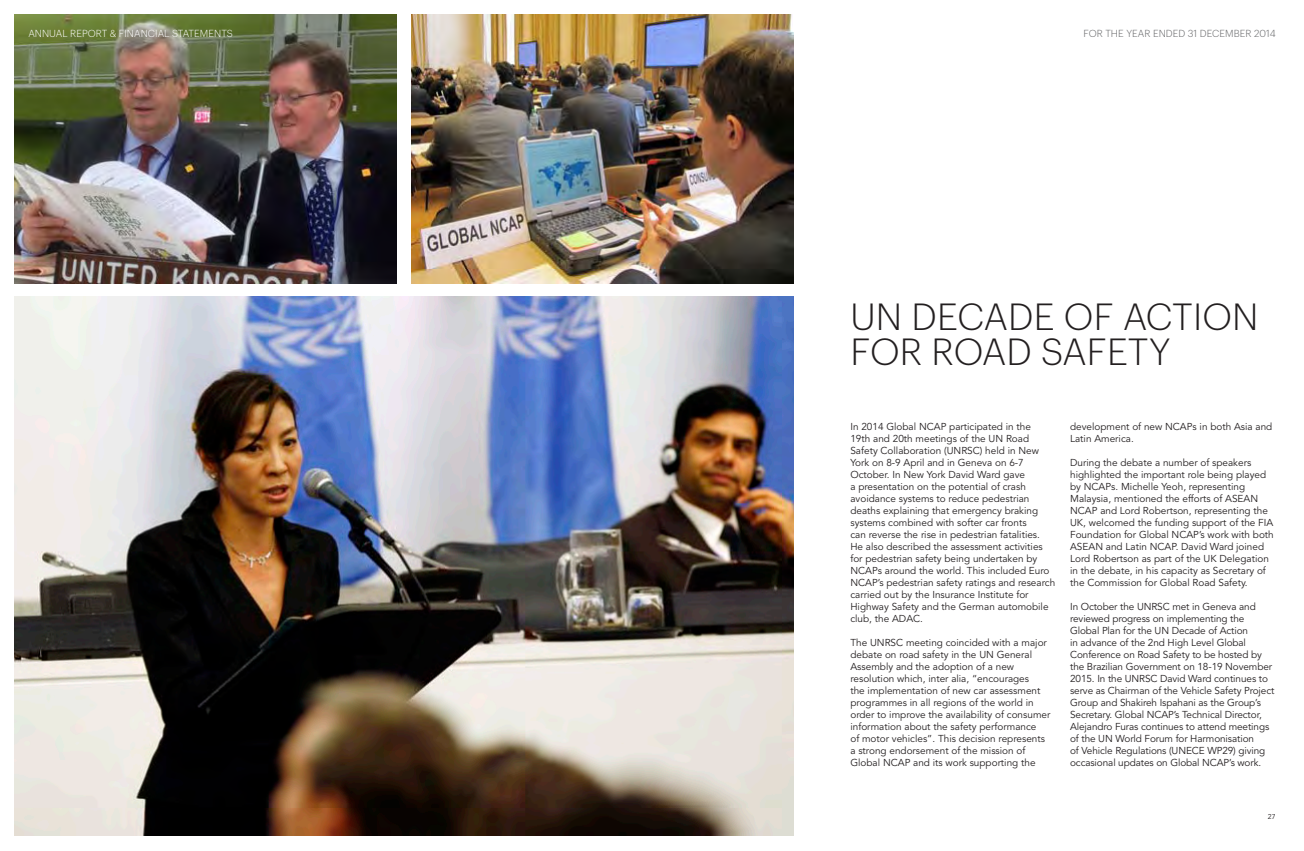
<style>
.page{position:relative;width:1304px;height:851px;background:#fff}
.page>*{position:absolute;margin:0;border:0;box-sizing:border-box;transform-origin:0 0}
.t1{font:300 37px/35px "Graphik";letter-spacing:.005em;color:#231f20}
.t2{font:10px/12px "Avenir LT Std";color:#231f20}
.t3{font:300 10px "Graphik";letter-spacing:.005em;color:#fff}
.t4{font:300 10px "Graphik";letter-spacing:.005em;color:#636466}
.t5{font:7px "Avenir LT Std";color:#231f20}
</style>
<div class="page">
<img style="left:14px;top:14px;width:383px;height:269px">
<img style="left:14px;top:296px;width:780px;height:539px">
<img style="left:411px;top:14px;width:383px;height:269px">
<p class="t3" style="left:28px;top:26px;width:205px">ANNUAL REPORT &amp; FINANCIAL STATEMENTS</p>
<p class="t4" style="left:1083px;top:26px;width:194px">FOR THE YEAR ENDED 31 DECEMBER 2014</p>
<h1 class="t1" style="left:850px;top:296px;width:410px">UN DECADE OF ACTION<br>FOR ROAD SAF ETY</h1>
<p class="t2" style="left:850px;top:420px;width:206px">In 2014 Global N CAP participated in the<br>19th and 20th meetings of the UN Road Safety Collaboration (UNRSC) held in N ew York on 8-9 April and in Geneva on 6-7<br>October. In N ew York David Ward gave<br>a presentation on the potential of crash avoidance systems to reduce pedestrian deaths explaining that emergency braking systems combined with softer car fronts<br>can reverse the rise in pedestrian fatalities.<br>He also described the assessment activities for pedestrian safety being undertaken by NCAPs around the world. This included Euro N CAP’s pedestrian safety ratings and research carried out by the Insurance Institute for Highway Safety and the German automobile club, the ADAC.</p>
<p class="t2" style="left:850px;top:636px;width:202px">The UNRSC meeting coincided with a major debate on road safety in the UN General Assembly and the adoption of a new resolution which, inter alia, “encourages<br>the implementation of new car assessment programmes in all regions of the world in order to improve the availability of consumer information about the safety performance<br>of motor vehicles”. This decision represents a strong endorsement of the mission of Global NCAP and its work supporting the</p>
<p class="t2" style="left:1070px;top:420px;width:204px">development of new N CAPs in both Asia and<br>Latin America.</p>
<p class="t2" style="left:1070px;top:456px;width:205px">During the debate a number of speakers highlighted the important role being played by NCAPs. Michelle Yeoh, representing Malaysia, mentioned the efforts of ASEAN<br>N CAP and Lord Robertson, representing the UK, welcomed the funding support of the FIA Foundation for Global N CAP’s work with both ASEAN and Latin N CAP. David Ward joined Lord Robertson as part of the UK Delegation in the debate, in his capacity as Secretary of the Commission for Global Road Safety.</p>
<p class="t2" style="left:1070px;top:600px;width:206px">In October the UNRSC met in Geneva and reviewed progress on implementing the Global Plan for the UN Decade of Action<br>in advance of the 2nd High Level Global Conference on Road Safety to be hosted by the Brazilian Government on 18-19 November 2015. In the UNRSC David Ward continues to serve as Chairman of the Vehicle Safety Project Group and Shakireh Ispahani as the Group’s Secretary. Global N CAP’s Technical Director, Alejandro Furas continues to attend meetings of the UN World Forum for Harmonisation<br>of Vehicle Regulations (UNECE WP29) giving occasional updates on Global N CAP’s work.</p>
<p class="t5" style="left:1268px;top:812px;width:9px">27</p>
</div>
